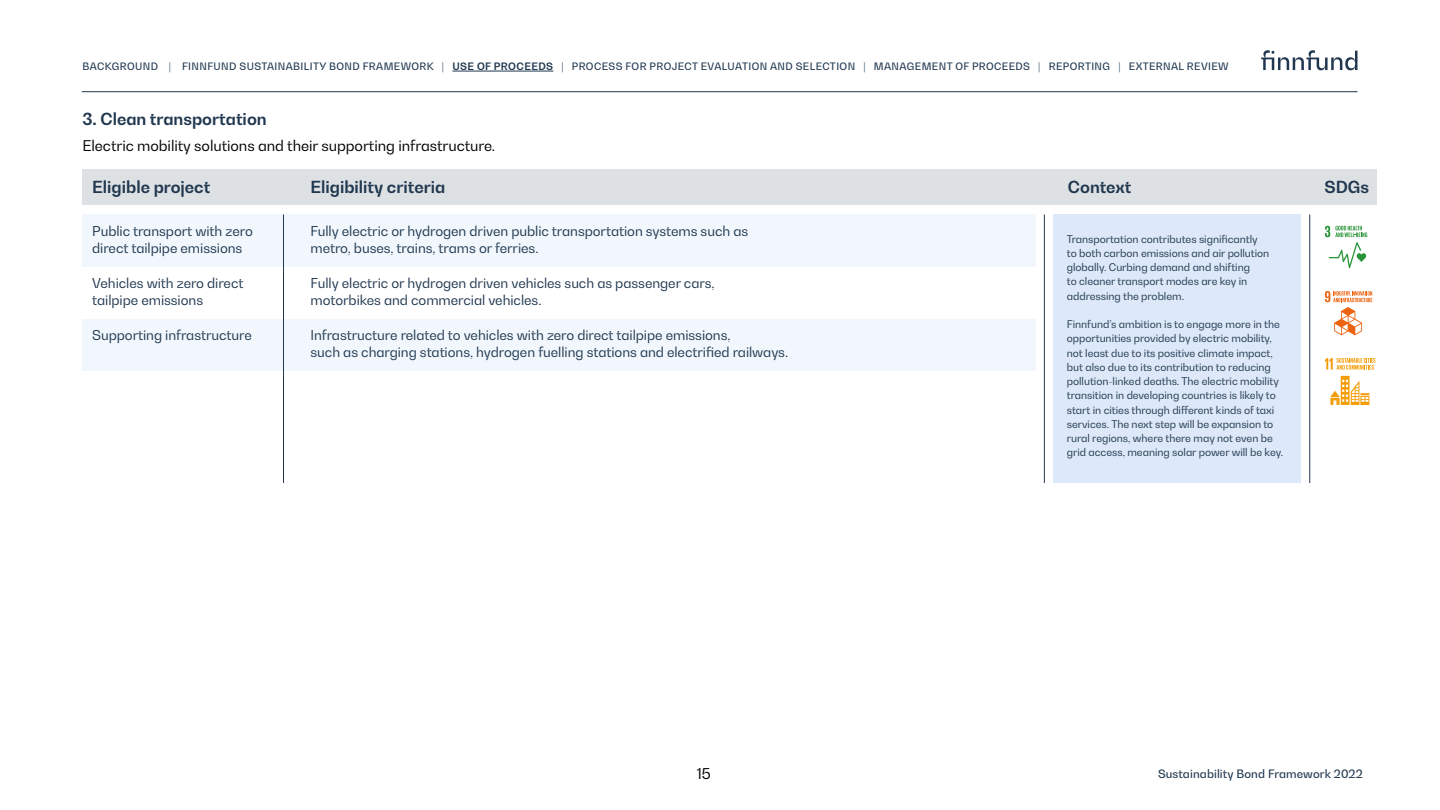
<style>
.page{position:relative;width:1440px;height:810px;background:#fff}
.page>*{position:absolute;margin:0;border:0;box-sizing:border-box;transform-origin:0 0}
.t1{font:700 16.5px "Bw Gradual";color:#20374f}
.t2{font:14.77px "Bw Gradual";color:#000}
.t3{font:14.62px "Bw Gradual";letter-spacing:-.005em;color:#000}
.t4{font:13.5px/17.2px "Bw Gradual";letter-spacing:-.005em;color:#20374f}
.t5{font:500 11.48px "Bw Gradual";letter-spacing:.01em;color:#20374f}
.t6{font:10.5px/14.2px "Bw Gradual";letter-spacing:-.005em;color:#20374f}
.t7{font:500 10.12px "Bw Gradual";letter-spacing:.04em;color:#20374f}
.s1{font-weight:700}
</style>
<div class="page">
<svg style="left:1261px;top:50px;width:96px;height:20px"></svg>
<div style="left:82px;top:214px;width:954px;height:157px;background:#f1f7fd"></div>
<div style="left:76px;top:268px;width:960px;height:51px;background:#fff"></div>
<div style="left:1053px;top:214px;width:247px;height:269px;background:#dde9f8"></div>
<div style="left:82px;top:170px;width:1295px;height:36px;background:#dee1e4"></div>
<hr style="left:283px;top:214px;width:1px;height:269px;background:#20374f">
<hr style="left:1044px;top:214px;width:1px;height:269px;background:#20374f">
<hr style="left:1309px;top:214px;width:1px;height:269px;background:#20374f">
<svg style="left:1325px;top:291px;width:47px;height:44px"></svg>
<svg style="left:1325px;top:226px;width:42px;height:42px"></svg>
<svg style="left:1325px;top:358px;width:50px;height:12px"></svg>
<svg style="left:1330px;top:376px;width:39px;height:29px"></svg>
<hr style="left:82px;top:92px;width:1276px;height:1px;background:#20374f">
<hr style="left:452px;top:71px;width:101px;height:1px;background:#20374f">
<p class="t7" style="left:83px;top:60px;width:1148px">BACKGROUND | FINNFUND SUSTAINABILITY BOND FRAMEWORK | <span class="s1">USE OF PROCEEDS</span> | PROCESS FOR PROJECT EVALUATION AND SELECTION | MANAGEMENT OF PROCEEDS | REPORTING | EXTERNAL REVIEW</p>
<h1 class="t1" style="left:82px;top:108px;width:186px">3. Clean transportation</h1>
<h3 class="t3" style="left:82px;top:137px;width:414px">Electric mobility solutions and their supporting infrastructure.</h3>
<h1 class="t1" style="left:92px;top:176px;width:120px">Eligible project</h1>
<h1 class="t1" style="left:310px;top:176px;width:136px">Eligibility criteria</h1>
<h1 class="t1" style="left:1068px;top:176px;width:65px">Context</h1>
<h1 class="t1" style="left:1324px;top:176px;width:46px">SDGs</h1>
<p class="t4" style="left:310px;top:222px;width:439px">Fully electric or hydrogen driven public transportation systems such as metro, buses, trains, trams or ferries.</p>
<p class="t4" style="left:310px;top:274px;width:406px">Fully electric or hydrogen driven vehicles such as passenger cars, motorbikes and commercial vehicles.</p>
<p class="t4" style="left:310px;top:326px;width:479px">Infrastructure related to vehicles with zero direct tailpipe emissions,<br>such as charging stations, hydrogen fuelling stations and electrified railways.</p>
<p class="t4" style="left:92px;top:222px;width:162px">Public transport with zero direct tailpipe emissions</p>
<p class="t4" style="left:92px;top:274px;width:153px">Vehicles with zero direct tailpipe emissions</p>
<p class="t4" style="left:92px;top:326px;width:161px">Supporting infrastructure</p>
<p class="t6" style="left:1067px;top:231px;width:204px">Transportation contributes significantly to both carbon emissions and air pollution globally. Curbing demand and shifting<br>to cleaner transport modes are key in addressing the problem.</p>
<p class="t6" style="left:1067px;top:317px;width:218px">Finnfund’s ambition is to engage more in the opportunities provided by electric mobility, not least due to its positive climate impact, but also due to its contribution to reducing pollution-linked deaths. The electric mobility transition in developing countries is likely to start in cities through different kinds of taxi services. The next step will be expansion to rural regions, where there may not even be grid access, meaning solar power will be key.</p>
<h2 class="t2" style="left:697px;top:764px;width:15px">15</h2>
<p class="t5" style="left:1158px;top:766px;width:206px">Sustainability Bond Framework 2022</p>
</div>
